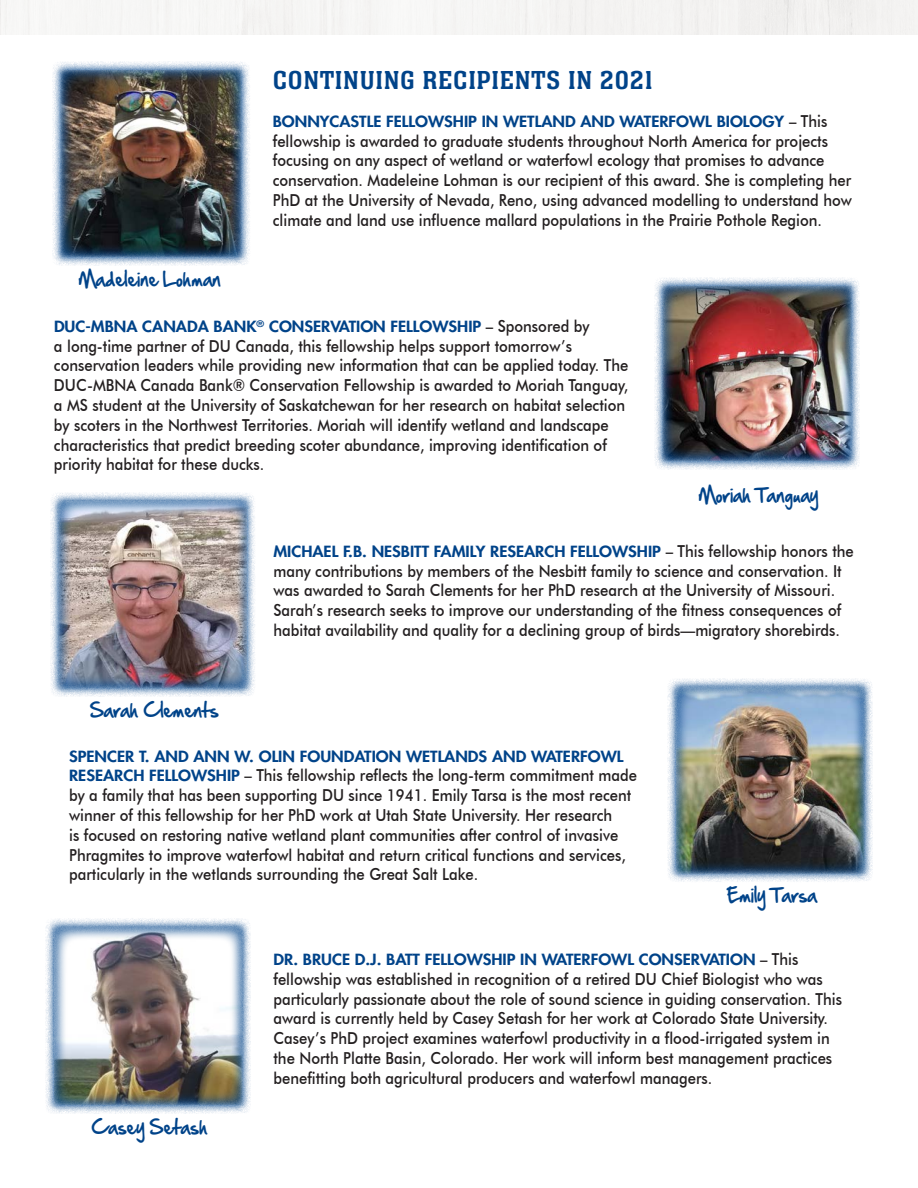
<style>
.page{position:relative;width:918px;height:1188px;background:#fff}
.page>*{position:absolute;margin:0;border:0;box-sizing:border-box;transform-origin:0 0}
.t1{font:27px "Neue Aachen Pro";letter-spacing:.025em;color:#004389}
.t2{font:18px "Hand Of Sean";letter-spacing:-.01em;color:#004389;scale:.9 1}
.t3{font:500 16.5px/19.8px "Futura BT";color:#231f20;scale:.9 1}
.t4{font:800 15px "Futura";color:#004389;scale:1.1 1}
.s1{font-family:"Futura BT";font-weight:500;font-size:16.5px;color:#231f20}
.s2{font-family:"Futura";font-weight:800;font-size:15px;color:#004389}
</style>
<div class="page">
<div style="left:0;top:0;width:918px;height:35px;background:#f5f4f3"></div>
<svg style="left:52px;top:61px;width:198px;height:205px"></svg>
<img style="left:61px;top:70px;width:180px;height:187px">
<svg style="left:654px;top:277px;width:206px;height:193px"></svg>
<img style="left:663px;top:286px;width:188px;height:175px">
<svg style="left:667px;top:678px;width:206px;height:204px"></svg>
<img style="left:676px;top:687px;width:188px;height:186px">
<svg style="left:45px;top:918px;width:206px;height:196px"></svg>
<img style="left:54px;top:927px;width:188px;height:178px">
<svg style="left:50px;top:493px;width:205px;height:204px"></svg>
<img style="left:59px;top:501px;width:188px;height:187px">
<p class="t2" style="left:78px;top:263px;width:160px">Madeleine Lohman</p>
<p class="t1" style="left:273px;top:66px;width:382px">CONTINUING RECIPIENTS IN 2021</p>
<p class="t4" style="left:273px;top:111px;width:506px">BONNYCASTLE FELLOWSHIP IN WETLAND AND WATERFOWL BIOLOGY <span class="s1">– This</span></p>
<p class="t3" style="left:273px;top:131px;width:645px">fellowship is awarded to graduate students throughout North America for projects focusing on any aspect of wetland or waterfowl ecology that promises to advance conservation. Madeleine Lohman is our recipient of this award. She is completing her PhD at the University of Nevada, Reno, using advanced modelling to understand how climate and land use influence mallard populations in the Prairie Pothole Region.</p>
<p class="t4" style="left:54px;top:316px;width:488px">DUC-MBNA CANADA BANK<sup>®</sup> CONSERVATION FELLOWSHIP <span class="s1">– Sponsored by</span></p>
<p class="t3" style="left:54px;top:336px;width:640px">a long-time partner of DU Canada, this fellowship helps support tomorrow’s conservation leaders while providing new information that can be applied today. The DUC-MBNA Canada Bank® Conservation Fellowship is awarded to Moriah Tanguay, a MS student at the University of Saskatchewan for her research on habitat selection by scoters in the Northwest Territories. Moriah will identify wetland and landscape characteristics that predict breeding scoter abundance, improving identification of priority habitat for these ducks.</p>
<p class="t2" style="left:699px;top:479px;width:135px">Moriah Tanguay</p>
<p class="t2" style="left:90px;top:694px;width:145px">Sarah Clements</p>
<p class="t4" style="left:273px;top:541px;width:529px">MICHAEL F.B. NESBITT FAMILY RESEARCH FELLOWSHIP <span class="s1">– This fellowship honors the</span></p>
<p class="t3" style="left:273px;top:561px;width:633px">many contributions by members of the Nesbitt family to science and conservation. It was awarded to Sarah Clements for her PhD research at the University of Missouri.<br>Sarah’s research seeks to improve our understanding of the fitness consequences of habitat availability and quality for a declining group of birds—migratory shorebirds.</p>
<p class="t4" style="left:69px;top:746px;width:505px">SPENCER T. AND ANN W. OLIN FOUNDATION WETLANDS AND WATERFOWL</p>
<p class="t3" style="left:69px;top:765px;width:633px"><span class="s2">RESEARCH FELLOWSHIP</span> – This fellowship reflects the long-term commitment made by a family that has been supporting DU since 1941. Emily Tarsa is the most recent winner of this fellowship for her PhD work at Utah State University. Her research<br>is focused on restoring native wetland plant communities after control of invasive Phragmites to improve waterfowl habitat and return critical functions and services, particularly in the wetlands surrounding the Great Salt Lake.</p>
<p class="t2" style="left:727px;top:879px;width:102px">Emily Tarsa</p>
<p class="t2" style="left:92px;top:1111px;width:131px">Casey Setash</p>
<p class="t4" style="left:273px;top:950px;width:479px">DR. BRUCE D.J. BATT FELLOWSHIP IN WATERFOWL CONSERVATION <span class="s1">– This</span></p>
<p class="t3" style="left:273px;top:969px;width:633px">fellowship was established in recognition of a retired DU Chief Biologist who was particularly passionate about the role of sound science in guiding conservation. This award is currently held by Casey Setash for her work at Colorado State University.<br>Casey’s PhD project examines waterfowl productivity in a flood-irrigated system in the North Platte Basin, Colorado. Her work will inform best management practices benefitting both agricultural producers and waterfowl managers.</p>
</div>
